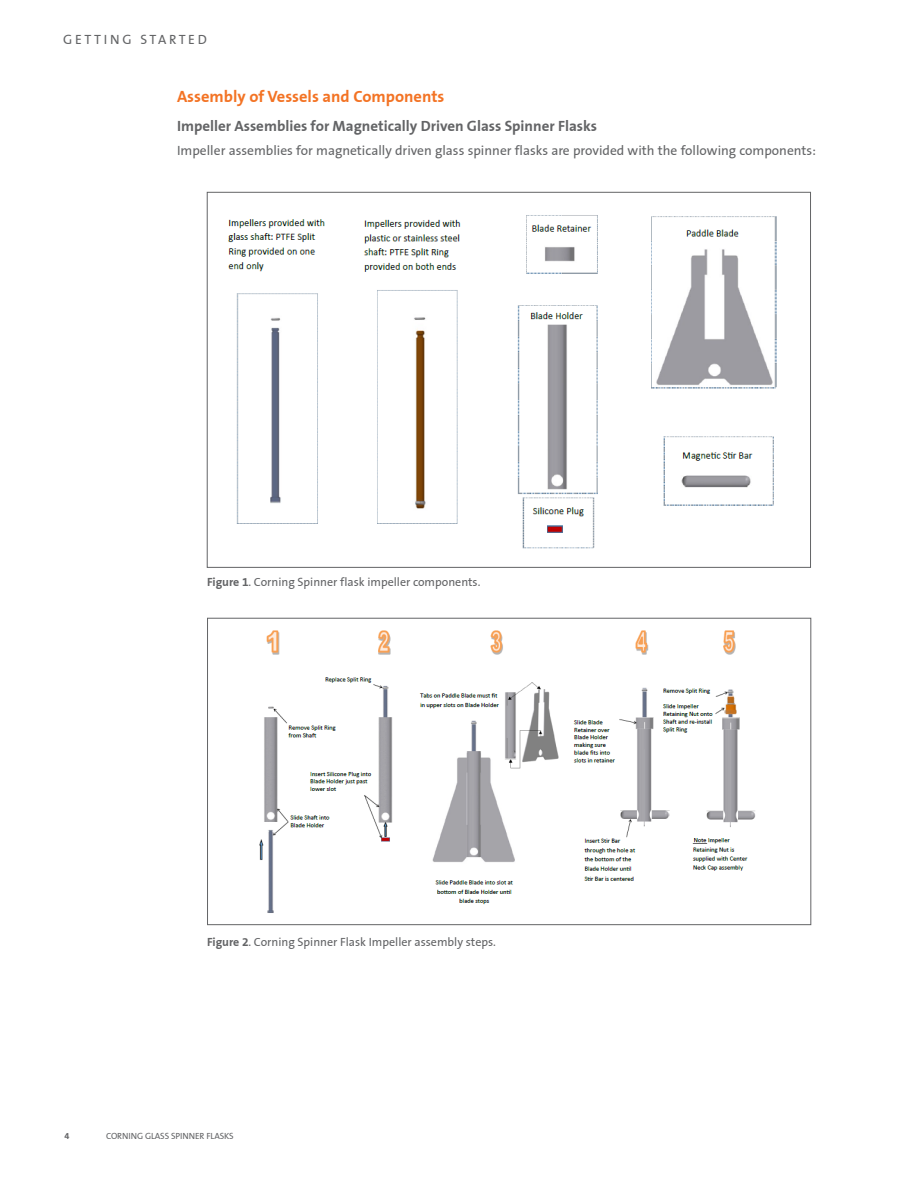
<style>
.page{position:relative;width:918px;height:1188px;background:#fff}
.page>*{position:absolute;margin:0;border:0;box-sizing:border-box;transform-origin:0 0}
.t1{font:700 16.5px "Corning Sans";color:#f37324}
.t2{font:700 15px "Corning Sans";color:#636466}
.t3{font:13.5px "Corning Sans";color:#636466}
.t4{font:13.5px "Corning Sans";letter-spacing:.2em;color:#636466}
.t5{font:12px "Corning Sans";color:#636466}
.t6{font:9px "Corning Sans";letter-spacing:-.015em;color:#636466}
.t7{font:700 9px "Corning Sans";color:#636466}
.s1{font-weight:700}
</style>
<div class="page">
<img style="left:228px;top:215px;width:549px;height:334px">
<img style="left:259px;top:630px;width:497px;height:283px">
<p class="t4" style="left:63px;top:32px;width:145px">GETTING STARTED</p>
<h1 class="t1" style="left:177px;top:87px;width:269px">Assembly of Vessels and Components</h1>
<p class="t2" style="left:177px;top:117px;width:422px">Impeller Assemblies for Magnetically Driven Glass Spinner Flasks</p>
<p class="t3" style="left:177px;top:142px;width:641px">Impeller assemblies for magnetically driven glass spinner flasks are provided with the following components:</p>
<p class="t5" style="left:207px;top:575px;width:274px"><span class="s1">Figure 1</span>. Corning Spinner flask impeller components.</p>
<p class="t5" style="left:207px;top:935px;width:289px"><span class="s1">Figure 2</span>. Corning Spinner Flask Impeller assembly steps.</p>
<p class="t7" style="left:64px;top:1131px;width:6px">4</p>
<p class="t6" style="left:106px;top:1130px;width:129px">CORNING GLASS SPINNER FLASKS</p>
</div>
